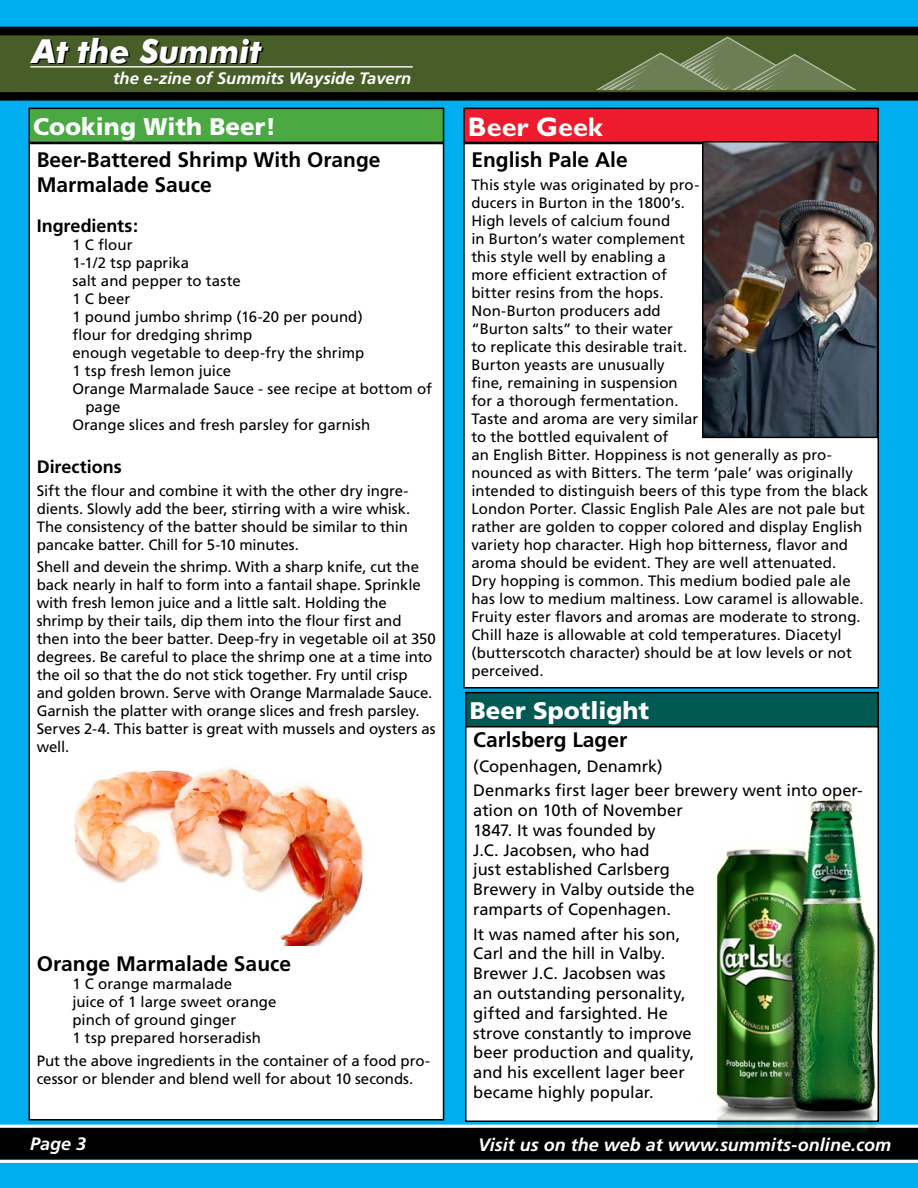
<style>
.page{position:relative;width:918px;height:1188px;background:#00adef}
.page>*{position:absolute;margin:0;border:0;box-sizing:border-box;transform-origin:0 0}
.t1{font:italic 700 33.15px "Futura BT";color:#fff}
.t2{font:700 27px "Gill Sans";color:#fff}
.t3{font:900 24px "Frutiger";color:#fff}
.t4{font:700 21px/25.2px "Frutiger";color:#000}
.t5{font:italic 700 18px "Frutiger";color:#fff}
.t6{font:700 18px "Frutiger";color:#000}
.t7{font:16.5px/19.8px "Frutiger";color:#000}
.t8{font:italic 700 16.5px "Frutiger";color:#fff}
.t9{font:15px/18px "Frutiger";color:#000}
</style>
<div class="page">
<svg style="left:0;top:1125px;width:918px;height:38px;background:#262626"></svg>
<svg style="left:0;top:27px;width:918px;height:74px;background:#000406"></svg>
<svg style="left:0;top:34px;width:918px;height:60px;background:#425625"></svg>
<hr style="left:30px;top:66px;width:383px;height:2px;background:#fff">
<svg style="left:567px;top:36px;width:324px;height:54px;background:#5b6e3f"></svg>
<div style="left:466px;top:724px;width:412px;height:397px;background:#fff"></div>
<div style="left:464px;top:108px;width:414px;height:34px;background:#ed1b2d"></div>
<div style="left:463px;top:108px;width:416px;height:35px;border:2px solid #000"></div>
<div style="left:466px;top:693px;width:412px;height:34px;background:#005953"></div>
<div style="left:465px;top:692px;width:414px;height:36px;border:2px solid #000"></div>
<div style="left:29px;top:144px;width:415px;height:976px;background:#fff"></div>
<div style="left:28px;top:143px;width:416px;height:977px;border:2px solid #000"></div>
<div style="left:464px;top:144px;width:414px;height:544px;background:#fff"></div>
<div style="left:463px;top:143px;width:416px;height:545px;border:2px solid #000"></div>
<img style="left:702px;top:797px;width:176px;height:337px">
<img style="left:74px;top:767px;width:289px;height:179px">
<img style="left:705px;top:144px;width:170px;height:291px">
<div style="left:702px;top:141px;width:176px;height:297px;border:2px solid #000"></div>
<div style="left:29px;top:108px;width:415px;height:34px;background:#4aa942"></div>
<div style="left:28px;top:108px;width:416px;height:35px;border:2px solid #000"></div>
<h1 class="t1" style="left:32px;top:31px;width:231px">At the Summit</h1>
<p class="t8" style="left:113px;top:68px;width:300px">the e-zine of Summits Wayside Tavern</p>
<h3 class="t3" style="left:33px;top:112px;width:244px">Cooking With Beer!</h3>
<h3 class="t4" style="left:37px;top:147px;width:345px">Beer-Battered Shrimp With Orange<br>Marmalade Sauce</h3>
<p class="t6" style="left:37px;top:215px;width:103px">Ingredients:</p>
<p class="t9" style="left:72px;top:235px;width:62px">1 C flour</p>
<p class="t9" style="left:72px;top:253px;width:118px">1-1/2 tsp paprika</p>
<p class="t9" style="left:72px;top:271px;width:170px">salt and pepper to taste</p>
<p class="t9" style="left:72px;top:289px;width:60px">1 C beer</p>
<p class="t9" style="left:72px;top:307px;width:292px">1 pound jumbo shrimp (16-20 per pound)</p>
<p class="t9" style="left:72px;top:325px;width:181px">flour for dredging shrimp</p>
<p class="t9" style="left:72px;top:343px;width:294px">enough vegetable to deep-fry the shrimp</p>
<p class="t9" style="left:72px;top:361px;width:160px">1 tsp fresh lemon juice</p>
<p class="t9" style="left:72px;top:379px;width:361px">Orange Marmalade Sauce - see recipe at bottom of</p>
<p class="t9" style="left:85px;top:397px;width:37px">page</p>
<p class="t9" style="left:72px;top:415px;width:299px">Orange slices and fresh parsley for garnish</p>
<p class="t6" style="left:37px;top:456px;width:86px">Directions</p>
<p class="t9" style="left:37px;top:481px;width:375px">Sift the flour and combine it with the other dry ingre&shy;dients. Slowly add the beer, stirring with a wire whisk.<br>The consistency of the batter should be similar to thin pancake batter. Chill for 5-10 minutes.</p>
<p class="t9" style="left:37px;top:558px;width:401px">Shell and devein the shrimp. With a sharp knife, cut the back nearly in half to form into a fantail shape. Sprinkle with fresh lemon juice and a little salt. Holding the shrimp by their tails, dip them into the flour first and then into the beer batter. Deep-fry in vegetable oil at 350 degrees. Be careful to place the shrimp one at a time into the oil so that the do not stick together. Fry until crisp and golden brown. Serve with Orange Marmalade Sauce.<br>Garnish the platter with orange slices and fresh parsley.<br>Serves 2-4. This batter is great with mussels and oysters as well.</p>
<h3 class="t4" style="left:37px;top:951px;width:256px">Orange Marmalade Sauce</h3>
<p class="t9" style="left:72px;top:975px;width:206px">1 C orange marmalade<br>juice of 1 large sweet orange pinch of ground ginger<br>1 tsp prepared horseradish</p>
<p class="t9" style="left:37px;top:1052px;width:395px">Put the above ingredients in the container of a food pro&shy;cessor or blender and blend well for about 10 seconds.</p>
<h2 class="t2" style="left:468px;top:110px;width:136px">Beer Geek</h2>
<h3 class="t4" style="left:471px;top:147px;width:158px">English Pale Ale</h3>
<p class="t9" style="left:471px;top:175px;width:399px">This style was originated by pro-<br>ducers in Burton in the 1800’s.<br>High levels of calcium found<br>in Burton’s water complement<br>this style well by enabling a<br>more efficient extraction of<br>bitter resins from the hops.<br>Non-Burton producers add<br>“Burton salts” to their water<br>to replicate this desirable trait.<br>Burton yeasts are unusually<br>fine, remaining in suspension<br>for a thorough fermentation.<br>Taste and aroma are very similar<br>to the bottled equivalent of<br>an English Bitter. Hoppiness is not generally as pro&shy;nounced as with Bitters. The term ‘pale’ was originally intended to distinguish beers of this type from the black London Porter. Classic English Pale Ales are not pale but rather are golden to copper colored and display English variety hop character. High hop bitterness, flavor and aroma should be evident. They are well attenuated.<br>Dry hopping is common. This medium bodied pale ale has low to medium maltiness. Low caramel is allowable.<br>Fruity ester flavors and aromas are moderate to strong.<br>Chill haze is allowable at cold temperatures. Diacetyl (butterscotch character) should be at low levels or not perceived.</p>
<h3 class="t3" style="left:470px;top:696px;width:181px">Beer Spotlight</h3>
<h3 class="t4" style="left:473px;top:727px;width:156px">Carlsberg Lager</h3>
<p class="t7" style="left:473px;top:754px;width:391px;line-height:24.6px">(Copenhagen, Denamrk)<br>Denmarks first lager beer brewery went into oper-</p>
<p class="t7" style="left:473px;top:800px;width:223px">ation on 10th of November<br>1847. It was founded by<br>J.C. Jacobsen, who had<br>just established Carlsberg<br>Brewery in Valby outside the ramparts of Copenhagen.</p>
<p class="t7" style="left:473px;top:924px;width:223px">It was named after his son,<br>Carl and the hill in Valby.<br>Brewer J.C. Jacobsen was<br>an outstanding personality, gifted and farsighted. He strove constantly to improve beer production and quality, and his excellent lager beer became highly popular.</p>
<p class="t5" style="left:30px;top:1133px;width:58px">Page 3</p>
<p class="t5" style="left:478px;top:1134px;width:414px">Visit us on the web at www.summits-online.com</p>
</div>
